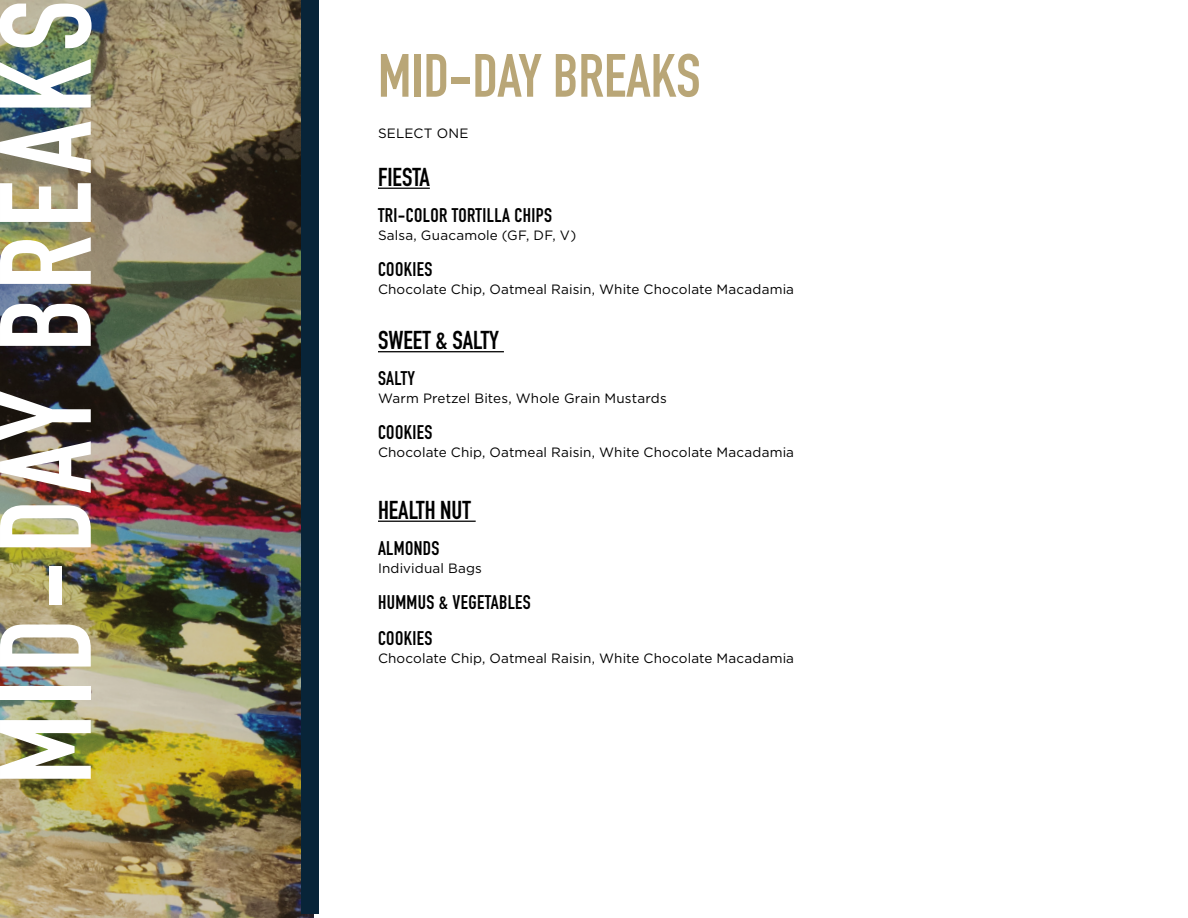
<style>
.page{position:relative;width:1188px;height:918px;background:#fff}
.page>*{position:absolute;margin:0;border:0;box-sizing:border-box;transform-origin:0 0}
.t1{font:700 127.5px "DIN Condensed";letter-spacing:.06em;color:#fff}
.t2{font:700 60px "DIN Condensed";color:#b9a677}
.t3{font:700 25.5px "DIN Condensed";color:#000}
.t4{font:700 19.5px "DIN Condensed";letter-spacing:.02em;color:#000}
.t5{font:13.5px "Gotham";letter-spacing:.01em;color:#000}
</style>
<div class="page">
<img style="left:0;top:0;width:314px;height:918px">
<div style="left:301px;top:0;width:18px;height:914px;background:#082438"></div>
<hr style="left:378px;top:188px;width:52px;height:1px;background:#000">
<hr style="left:378px;top:351px;width:126px;height:1px;background:#000">
<hr style="left:378px;top:521px;width:98px;height:1px;background:#000">
<p class="t1" style="left:-40px;top:785px;width:786px;rotate:-90deg">MID-DAY BREAKS</p>
<p class="t2" style="left:378px;top:35px;width:324px">MID-DAY BREAKS</p>
<p class="t5" style="left:378px;top:124px;width:92px">SELECT ONE</p>
<p class="t3" style="left:378px;top:160px;width:53px">FIESTA</p>
<p class="t4" style="left:378px;top:202px;width:176px">TRI-COLOR TORTILLA CHIPS</p>
<p class="t5" style="left:378px;top:226px;width:200px">Salsa, Guacamole (GF, DF, V)</p>
<p class="t4" style="left:378px;top:256px;width:56px">COOKIES</p>
<p class="t5" style="left:378px;top:280px;width:418px">Chocolate Chip, Oatmeal Raisin, White Chocolate Macadamia</p>
<p class="t3" style="left:378px;top:323px;width:123px">SWEET &amp; SALTY</p>
<p class="t4" style="left:378px;top:365px;width:39px">SALTY</p>
<p class="t5" style="left:378px;top:390px;width:290px">Warm Pretzel Bites, Whole Grain Mustards</p>
<p class="t4" style="left:378px;top:419px;width:56px">COOKIES</p>
<p class="t5" style="left:378px;top:444px;width:418px">Chocolate Chip, Oatmeal Raisin, White Chocolate Macadamia</p>
<p class="t3" style="left:378px;top:493px;width:94px">HEALTH NUT</p>
<p class="t4" style="left:378px;top:535px;width:63px">ALMONDS</p>
<p class="t5" style="left:378px;top:559px;width:106px">Individual Bags</p>
<p class="t4" style="left:378px;top:589px;width:154px">HUMMUS &amp; VEGETABLES</p>
<p class="t4" style="left:378px;top:625px;width:56px">COOKIES</p>
<p class="t5" style="left:378px;top:649px;width:418px">Chocolate Chip, Oatmeal Raisin, White Chocolate Macadamia</p>
</div>
